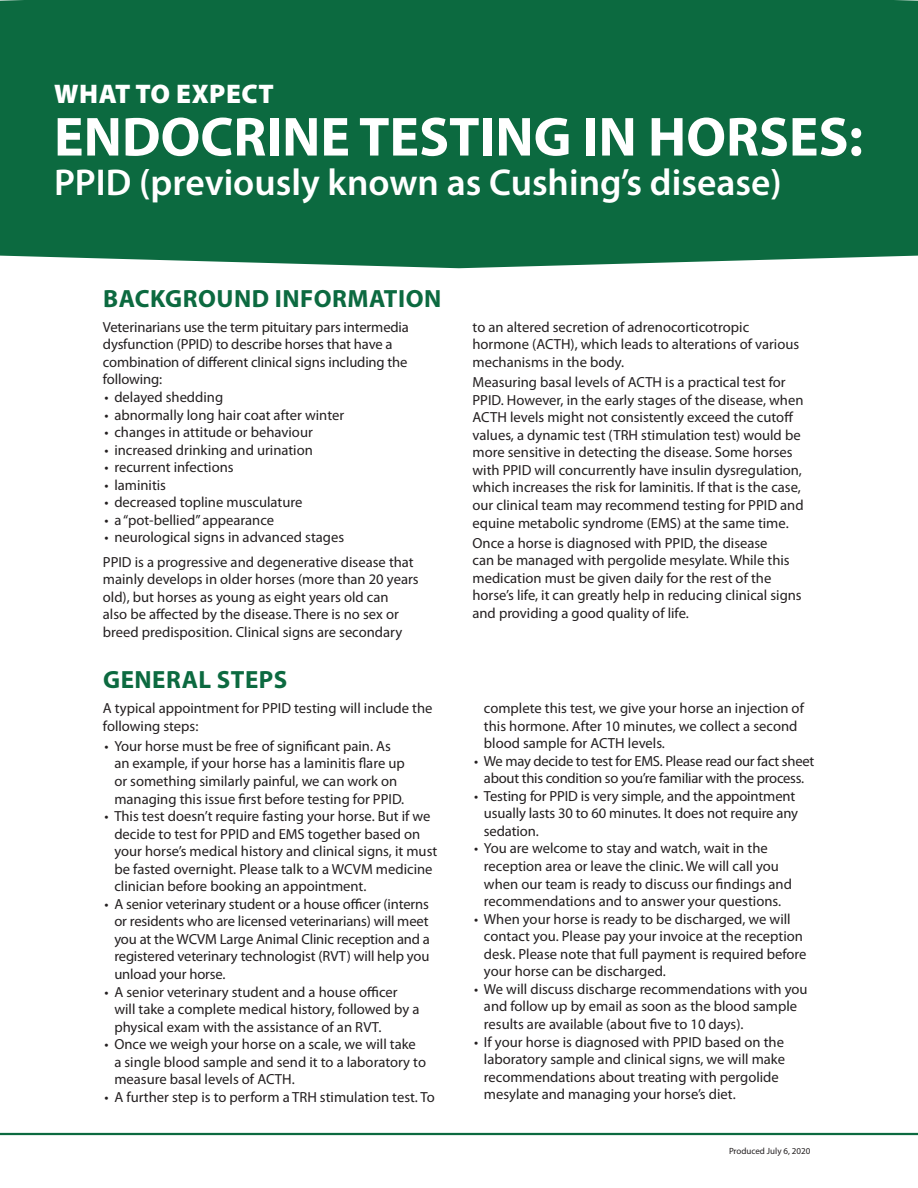
<style>
.page{position:relative;width:918px;height:1188px;background:#fff}
.page>*{position:absolute;margin:0;border:0;box-sizing:border-box;transform-origin:0 0}
.t1{font:700 55.5px "Myriad Pro";color:#fff}
.t2{font:600 37.5px "Myriad Pro";color:#fff}
.t3{font:900 27px "Myriad Pro";letter-spacing:.02em;color:#fff}
.Paragraph_Style_3{font:700 25.05px "Myriad Pro";letter-spacing:.02em;color:#0c6a40}
.Paragraph_Style_3-2{font:14.7px/17.5px "Myriad Pro";color:#231f20}
.Paragraph_Style_3-3{font:14.7px/17.5px "Myriad Pro";letter-spacing:-.02em;color:#231f20;text-align:center}
.t4{font:9px "Myriad Pro";color:#231f20}
</style>
<div class="page">
<div style="left:0;top:0;width:918px;height:268px;background:#0c6a40"></div>
<hr style="left:0;top:1133px;width:918px;height:2px;background:#0c6a40">
<p class="t3" style="left:54px;top:76px;width:221px">WHAT TO EXPECT</p>
<p class="t1" style="left:54px;top:101px;width:810px">ENDOCRINE TESTING IN HORSES:</p>
<p class="t2" style="left:54px;top:158px;width:729px">PPID (previously known as Cushing’s disease)</p>
<p class="Paragraph_Style_3" style="left:103px;top:282px;width:340px">BACKGROUND INFORMATION</p>
<p class="Paragraph_Style_3-2" style="left:103px;top:318px;width:308px">Veterinarians use the term pituitary pars intermedia dysfunction (PPID) to describe horses that have a combination of different clinical signs including the following:</p>
<p class="Paragraph_Style_3-2" style="left:104px;top:388px;width:120px">• delayed shedding</p>
<p class="Paragraph_Style_3-2" style="left:104px;top:406px;width:241px">• abnormally long hair coat after winter</p>
<p class="Paragraph_Style_3-2" style="left:104px;top:423px;width:210px">• changes in attitude or behaviour</p>
<p class="Paragraph_Style_3-2" style="left:104px;top:441px;width:210px">• increased drinking and urination</p>
<p class="Paragraph_Style_3-2" style="left:104px;top:458px;width:131px">• recurrent infections</p>
<p class="Paragraph_Style_3-2" style="left:104px;top:476px;width:63px">• laminitis</p>
<p class="Paragraph_Style_3-2" style="left:104px;top:493px;width:199px">• decreased topline musculature</p>
<p class="Paragraph_Style_3-2" style="left:104px;top:511px;width:171px">• a “pot-bellied” appearance</p>
<p class="Paragraph_Style_3-2" style="left:104px;top:528px;width:241px">• neurological signs in advanced stages</p>
<p class="Paragraph_Style_3-2" style="left:103px;top:553px;width:317px">PPID is a progressive and degenerative disease that mainly develops in older horses (more than 20 years old), but horses as young as eight years old can<br>also be affected by the disease. There is no sex or breed predisposition. Clinical signs are secondary</p>
<p class="Paragraph_Style_3" style="left:103px;top:664px;width:186px">GENERAL STEPS</p>
<p class="Paragraph_Style_3-2" style="left:103px;top:699px;width:331px">A typical appointment for PPID testing will include the following steps:</p>
<p class="Paragraph_Style_3-2" style="left:114px;top:737px;width:292px;text-indent:-10px">• Your horse must be free of significant pain. As an example, if your horse has a laminitis flare up or something similarly painful, we can work on managing this issue first before testing for PPID.</p>
<p class="Paragraph_Style_3-2" style="left:114px;top:807px;width:324px;text-indent:-10px">• This test doesn’t require fasting your horse. But if we decide to test for PPID and EMS together based on your horse’s medical history and clinical signs, it must be fasted overnight. Please talk to a WCVM medicine clinician before booking an appointment.</p>
<p class="Paragraph_Style_3-2" style="left:114px;top:895px;width:317px;text-align:justify;text-indent:-10px">• A senior veterinary student or a house officer (interns or residents who are licensed veterinarians) will meet you at the WCVM Large Animal Clinic reception and a registered veterinary technologist (RVT) will help you unload your horse.</p>
<p class="Paragraph_Style_3-2" style="left:114px;top:983px;width:307px;text-indent:-10px">• A senior veterinary student and a house officer will take a complete medical history, followed by a physical exam with the assistance of an RVT.</p>
<p class="Paragraph_Style_3-2" style="left:114px;top:1035px;width:313px;text-indent:-10px">• Once we weigh your horse on a scale, we will take a single blood sample and send it to a laboratory to measure basal levels of ACTH.</p>
<p class="Paragraph_Style_3-2" style="left:104px;top:1088px;width:332px">• A further step is to perform a TRH stimulation test. To</p>
<p class="Paragraph_Style_3-2" style="left:472px;top:318px;width:328px">to an altered secretion of adrenocorticotropic hormone (ACTH), which leads to alterations of various mechanisms in the body.</p>
<p class="Paragraph_Style_3-2" style="left:472px;top:373px;width:333px">Measuring basal levels of ACTH is a practical test for PPID. However, in the early stages of the disease, when ACTH levels might not consistently exceed the cutoff values, a dynamic test (TRH stimulation test) would be more sensitive in detecting the disease. Some horses with PPID will concurrently have insulin dysregulation, which increases the risk for laminitis. If that is the case, our clinical team may recommend testing for PPID and equine metabolic syndrome (EMS) at the same time.</p>
<p class="Paragraph_Style_3-2" style="left:472px;top:534px;width:331px">Once a horse is diagnosed with PPID, the disease<br>can be managed with pergolide mesylate. While this medication must be given daily for the rest of the horse’s life, it can greatly help in reducing clinical signs and providing a good quality of life.</p>
<p class="Paragraph_Style_3-2" style="left:484px;top:699px;width:322px">complete this test, we give your horse an injection of this hormone. After 10 minutes, we collect a second blood sample for ACTH levels.</p>
<p class="Paragraph_Style_3-3" style="left:474px;top:752px;width:342px">• We may decide to test for EMS. Please read our fact sheet about this condition so you’re familiar with the process.</p>
<p class="Paragraph_Style_3-2" style="left:484px;top:787px;width:316px;text-indent:-10px">• Testing for PPID is very simple, and the appointment usually lasts 30 to 60 minutes. It does not require any sedation.</p>
<p class="Paragraph_Style_3-2" style="left:484px;top:840px;width:310px;text-indent:-10px">• You are welcome to stay and watch, wait in the reception area or leave the clinic. We will call you when our team is ready to discuss our findings and recommendations and to answer your questions.</p>
<p class="Paragraph_Style_3-2" style="left:484px;top:910px;width:324px;text-indent:-10px">• When your horse is ready to be discharged, we will contact you. Please pay your invoice at the reception desk. Please note that full payment is required before your horse can be discharged.</p>
<p class="Paragraph_Style_3-2" style="left:484px;top:980px;width:325px;text-indent:-10px">• We will discuss discharge recommendations with you and follow up by email as soon as the blood sample results are available (about five to 10 days).</p>
<p class="Paragraph_Style_3-2" style="left:484px;top:1033px;width:303px;text-indent:-10px">• If your horse is diagnosed with PPID based on the laboratory sample and clinical signs, we will make recommendations about treating with pergolide mesylate and managing your horse’s diet.</p>
<p class="t4" style="left:729px;top:1146px;width:83px">Produced July 6, 2020</p>
</div>
